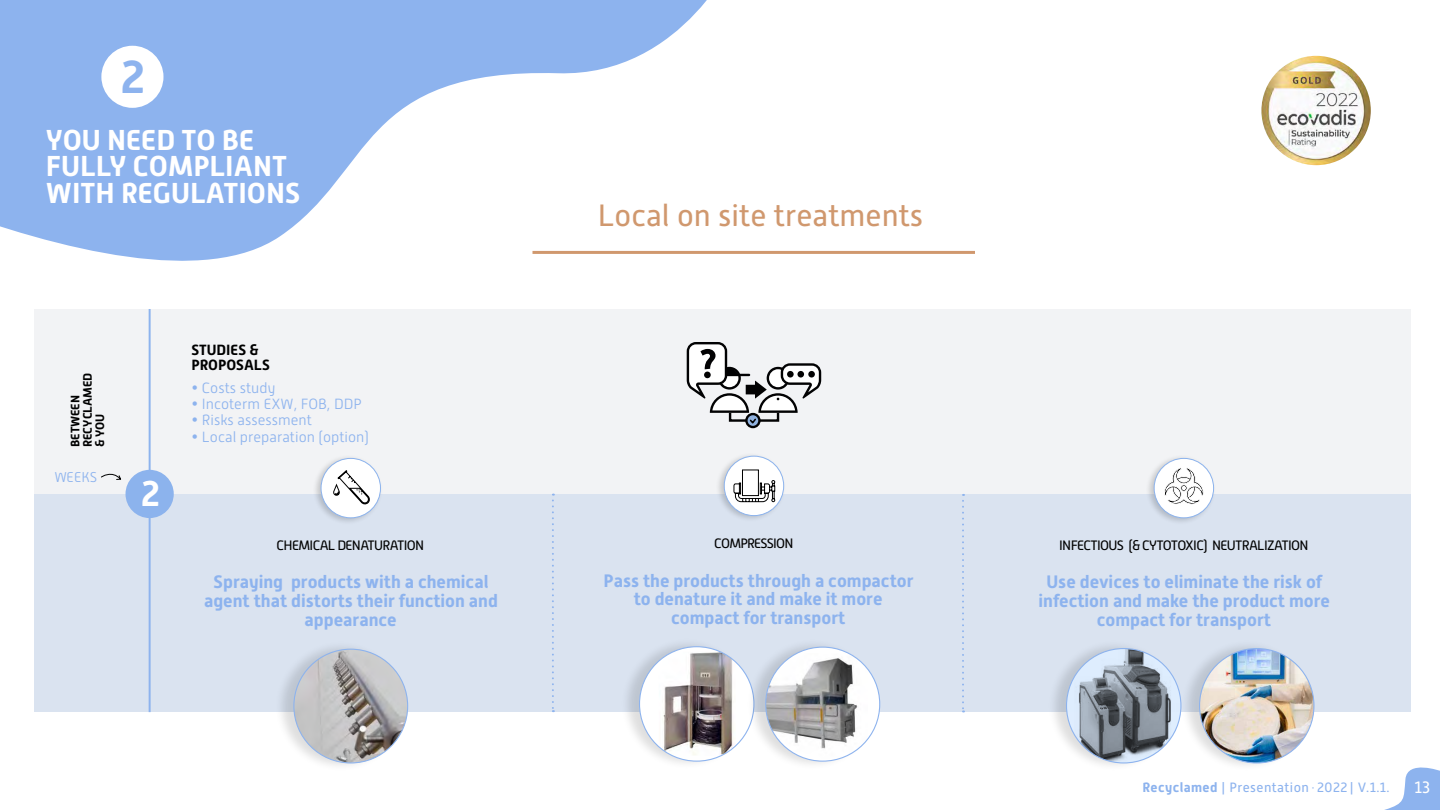
<style>
.page{position:relative;width:1440px;height:810px;background:#fff}
.page>*{position:absolute;margin:0;border:0;box-sizing:border-box;transform-origin:0 0}
.t1{font:700 46.05px "Alwyn New";color:#8db3ee}
.t2{font:700 35.78px "Alwyn New";color:#fff}
.t3{font:30.75px "Alwyn New";color:#d0986e}
.t4{font:700 28.8px/26.4px "Alwyn New";color:#fff}
.t5{font:700 18px/18.8px "Alwyn New";color:#8db3ee;text-align:center}
.t6{font:16.5px "Alwyn New";color:#fff}
.t7{font:300 14.77px "Alwyn New";color:#8db3ee}
.t8{font:700 14.77px/14.8px "Alwyn New";color:#000}
.t9{font:300 14.17px "Alwyn New";color:#8db3ee}
.t10{font:13.65px "Alwyn New";letter-spacing:-.05em;color:#000}
.t11{font:13.5px "Alwyn New";letter-spacing:.03em;color:#8db3ee}
.t12{font:700 12.23px/12.2px "Alwyn New";color:#000}
.s1{font-weight:700}
.s2{color:#fff}
</style>
<div class="page">
<svg style="left:0;top:0;width:738px;height:261px;fill:#8db3ee"></svg>
<div style="left:101px;top:46px;width:62px;height:62px;background:#fff;border-radius:50%"></div>
<div style="left:34px;top:494px;width:1376px;height:218px;background:#dae3f0"></div>
<div style="left:34px;top:309px;width:1376px;height:185px;background:#f2f3f5"></div>
<svg style="left:1384px;top:767px;width:56px;height:43px"></svg>
<hr style="left:532px;top:251px;width:443px;height:3px;background:#d0986e">
<hr style="left:149px;top:309px;width:2px;height:403px;background:#8db3ee">
<svg style="left:552px;top:494px;width:2px;height:218px"></svg>
<svg style="left:962px;top:494px;width:2px;height:218px"></svg>
<svg style="left:101px;top:473px;width:20px;height:7px"></svg>
<img style="left:1261px;top:56px;width:110px;height:109px;border-radius:55px">
<div style="left:126px;top:470px;width:48px;height:48px;background:#8cb3ed;border-radius:50%"></div>
<svg style="left:687px;top:342px;width:134px;height:86px"></svg>
<div style="left:787px;top:371px;width:7px;height:7px;background:#020203;border-radius:50%"></div>
<div style="left:797px;top:371px;width:7px;height:7px;background:#020203;border-radius:50%"></div>
<div style="left:808px;top:371px;width:7px;height:7px;background:#020203;border-radius:50%"></div>
<div style="left:275px;top:640px;width:132px;height:132px;background:#000;opacity:.13"></div>
<img style="left:294px;top:649px;width:114px;height:114px;border-radius:56px">
<div style="left:620px;top:638px;width:133px;height:132px;background:#000;opacity:.13"></div>
<div style="left:640px;top:647px;width:114px;height:114px;background:#fff;border-radius:50%"></div>
<img style="left:659px;top:652px;width:77px;height:104px">
<div style="left:1047px;top:639px;width:133px;height:133px;background:#000;opacity:.13"></div>
<img style="left:1067px;top:649px;width:114px;height:114px;border-radius:57px">
<div style="left:1181px;top:639px;width:132px;height:133px;background:#000;opacity:.13"></div>
<img style="left:1200px;top:649px;width:114px;height:114px;border-radius:57px">
<div style="left:312px;top:454px;width:71px;height:71px;background:#000;opacity:.18"></div>
<div style="left:321px;top:458px;width:59px;height:60px;background:#fff;border-radius:50%"></div>
<div style="left:321px;top:458px;width:60px;height:60px;border:1px solid #8cb3ed;border-radius:50%"></div>
<svg style="left:333px;top:470px;width:37px;height:35px"></svg>
<div style="left:715px;top:452px;width:71px;height:71px;background:#000;opacity:.18"></div>
<div style="left:724px;top:456px;width:60px;height:60px;background:#fff;border-radius:50%"></div>
<div style="left:724px;top:456px;width:60px;height:60px;border:1px solid #8cb3ed;border-radius:50%"></div>
<svg style="left:733px;top:469px;width:42px;height:33px"></svg>
<div style="left:1145px;top:454px;width:71px;height:71px;background:#000;opacity:.18"></div>
<div style="left:1154px;top:458px;width:60px;height:60px;background:#fff;border-radius:50%"></div>
<div style="left:1154px;top:458px;width:60px;height:60px;border:1px solid #8cb3ed;border-radius:50%"></div>
<svg style="left:1163px;top:467px;width:41px;height:38px"></svg>
<div style="left:747px;top:638px;width:132px;height:132px;background:#000;opacity:.13"></div>
<svg style="left:766px;top:647px;width:114px;height:114px"></svg>
<img style="left:766px;top:653px;width:102px;height:105px">
<h1 class="t1" style="left:121px;top:50px;width:26px">2</h1>
<h3 class="t4" style="left:46px;top:127px;width:256px">YOU NEED TO BE<br>FULLY COMPLIANT<br>WITH REGULATIONS</h3>
<p class="t12" style="left:69px;top:447px;width:76px;rotate:-90deg">BETWEEN<br>RECYCLAMED &amp; YOU</p>
<p class="t9" style="left:54px;top:469px;width:44px">WEEKS</p>
<h2 class="t2" style="left:141px;top:473px;width:20px">2</h2>
<p class="t8" style="left:191px;top:342px;width:80px">STUDIES &amp;<br>PROPOSALS</p>
<p class="t7" style="left:191px;top:380px;width:85px">• Costs study</p>
<p class="t7" style="left:191px;top:396px;width:172px">• Incoterm EXW, FOB, DDP</p>
<p class="t7" style="left:191px;top:412px;width:122px">• Risks assessment</p>
<p class="t7" style="left:191px;top:428px;width:179px">• Local preparation (option)</p>
<h3 class="t3" style="left:598px;top:198px;width:327px">Local on site treatments</h3>
<p class="t10" style="left:277px;top:537px;width:149px">CHEMICAL DENATURATION</p>
<p class="t10" style="left:714px;top:535px;width:81px">COMPRESSION</p>
<p class="t10" style="left:1059px;top:537px;width:251px">INFECTIOUS (&amp; CYTOTOXIC) NEUTRALIZATION</p>
<p class="t5" style="left:204px;top:573px;width:295px">Spraying products with a chemical agent that distorts their function and appearance</p>
<p class="t5" style="left:604px;top:571px;width:311px">Pass the products through a compactor to denature it and make it more compact for transport</p>
<p class="t5" style="left:1038px;top:573px;width:293px">Use devices to eliminate the risk of infection and make the product more compact for transport</p>
<p class="t11" style="left:1143px;top:779px;width:255px"><span class="s1">Recyclamed</span> | Presentation · 2022 | V.1.1.<span class="s2">1</span></p>
<p class="t6" style="left:1415px;top:779px;width:17px">13</p>
</div>
